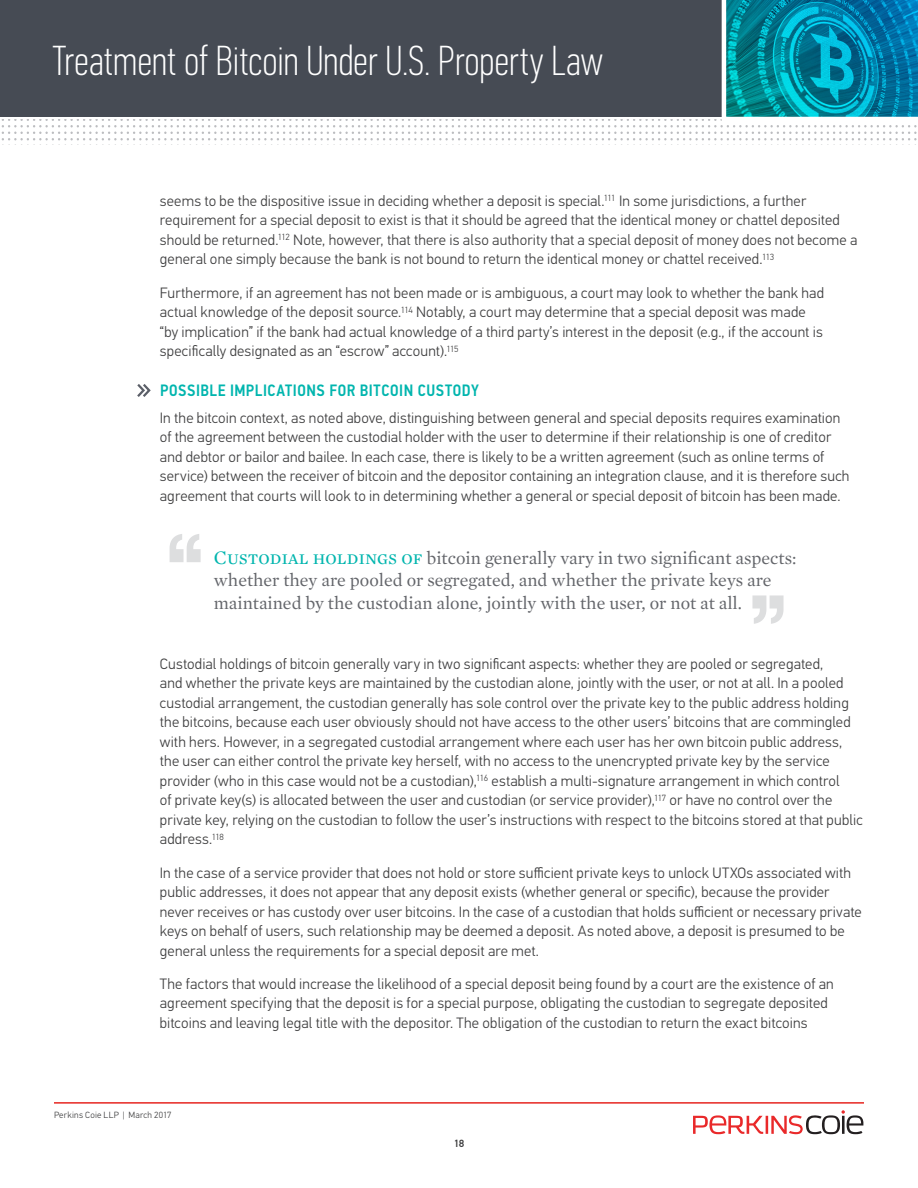
<style>
.page{position:relative;width:918px;height:1188px;background:#fff}
.page>*{position:absolute;margin:0;border:0;box-sizing:border-box;transform-origin:0 0}
.t1{font:100 42px "PF Din Text Comp Pro";letter-spacing:.005em;color:#fff}
.Inline_Pullout_Quote{font:18px/22.5px "Mercury Text G1";color:#63656a}
.Sub_head_2-_teal{font:500 16.5px "PF Din Text Cond Pro";letter-spacing:.035em;color:#00b5ae}
.Body_Text{font:300 15px/19.5px "PF Din Text Pro";letter-spacing:.01em;color:#3e3e3f}
.t2{font:500 10.5px "PF Din Text Pro";color:#3e3e3f}
.t3{font:300 9px "PF Din Text Pro";letter-spacing:.025em;color:#3e3e3f}
.s1{font-size:19.5px;color:#00b5ae}
</style>
<div class="page">
<div style="left:0;top:0;width:918px;height:117px;background:#464b54"></div>
<svg style="left:1px;top:120px;width:916px;height:25px"></svg>
<svg style="left:719px;top:0;width:199px;height:124px;background:#1690ab"></svg>
<hr style="left:54px;top:1102px;width:810px;height:2px;background:#e72621">
<svg style="left:693px;top:1110px;width:170px;height:24px"></svg>
<svg style="left:137px;top:384px;width:14px;height:13px"></svg>
<svg style="left:170px;top:534px;width:31px;height:28px"></svg>
<svg style="left:752px;top:595px;width:32px;height:29px"></svg>
<h1 class="t1" style="left:53px;top:37px;width:552px">Treatment of Bitcoin Under U.S. Property Law</h1>
<p class="Body_Text" style="left:160px;top:191px;width:699px">seems to be the dispositive issue in deciding whether a deposit is special.<sup>111</sup> In some jurisdictions, a further requirement for a special deposit to exist is that it should be agreed that the identical money or chattel deposited should be returned.<sup>112</sup> Note, however, that there is also authority that a special deposit of money does not become a general one simply because the bank is not bound to return the identical money or chattel received.<sup>113</sup></p>
<p class="Body_Text" style="left:160px;top:283px;width:666px">Furthermore, if an agreement has not been made or is ambiguous, a court may look to whether the bank had actual knowledge of the deposit source.<sup>114</sup> Notably, a court may determine that a special deposit was made “by implication” if the bank had actual knowledge of a third party’s interest in the deposit (e.g., if the account is specifically designated as an “escrow” account).<sup>115</sup></p>
<p class="Sub_head_2-_teal" style="left:160px;top:381px;width:320px">POSSIBLE IMPLICATIONS FOR BITCOIN CUSTODY</p>
<p class="Body_Text" style="left:160px;top:408px;width:691px">In the bitcoin context, as noted above, distinguishing between general and special deposits requires examination of the agreement between the custodial holder with the user to determine if their relationship is one of creditor and debtor or bailor and bailee. In each case, there is likely to be a written agreement (such as online terms of service) between the receiver of bitcoin and the depositor containing an integration clause, and it is therefore such agreement that courts will look to in determining whether a general or special deposit of bitcoin has been made.</p>
<p class="Inline_Pullout_Quote" style="left:214px;top:546px;width:584px"><span class="s1">Custodial holdings of</span> bitcoin generally vary in two significant aspects: whether they are pooled or segregated, and whether the private keys are maintained by the custodian alone, jointly with the user, or not at all.</p>
<p class="Body_Text" style="left:160px;top:654px;width:705px">Custodial holdings of bitcoin generally vary in two significant aspects: whether they are pooled or segregated,<br>and whether the private keys are maintained by the custodian alone, jointly with the user, or not at all. In a pooled custodial arrangement, the custodian generally has sole control over the private key to the public address holding the bitcoins, because each user obviously should not have access to the other users’ bitcoins that are commingled with hers. However, in a segregated custodial arrangement where each user has her own bitcoin public address, the user can either control the private key herself, with no access to the unencrypted private key by the service provider (who in this case would not be a custodian),<sup>116</sup> establish a multi-signature arrangement in which control<br>of private key(s) is allocated between the user and custodian (or service provider),<sup>117</sup> or have no control over the private key, relying on the custodian to follow the user’s instructions with respect to the bitcoins stored at that public address.<sup>118</sup></p>
<p class="Body_Text" style="left:160px;top:863px;width:703px">In the case of a service provider that does not hold or store sufficient private keys to unlock UTXOs associated with public addresses, it does not appear that any deposit exists (whether general or specific), because the provider never receives or has custody over user bitcoins. In the case of a custodian that holds sufficient or necessary private keys on behalf of users, such relationship may be deemed a deposit. As noted above, a deposit is presumed to be general unless the requirements for a special deposit are met.</p>
<p class="Body_Text" style="left:160px;top:974px;width:676px">The factors that would increase the likelihood of a special deposit being found by a court are the existence of an agreement specifying that the deposit is for a special purpose, obligating the custodian to segregate deposited bitcoins and leaving legal title with the depositor. The obligation of the custodian to return the exact bitcoins</p>
<p class="t3" style="left:54px;top:1110px;width:119px">Perkins Coie LLP | March 2017</p>
<p class="t2" style="left:454px;top:1137px;width:12px">18</p>
</div>
